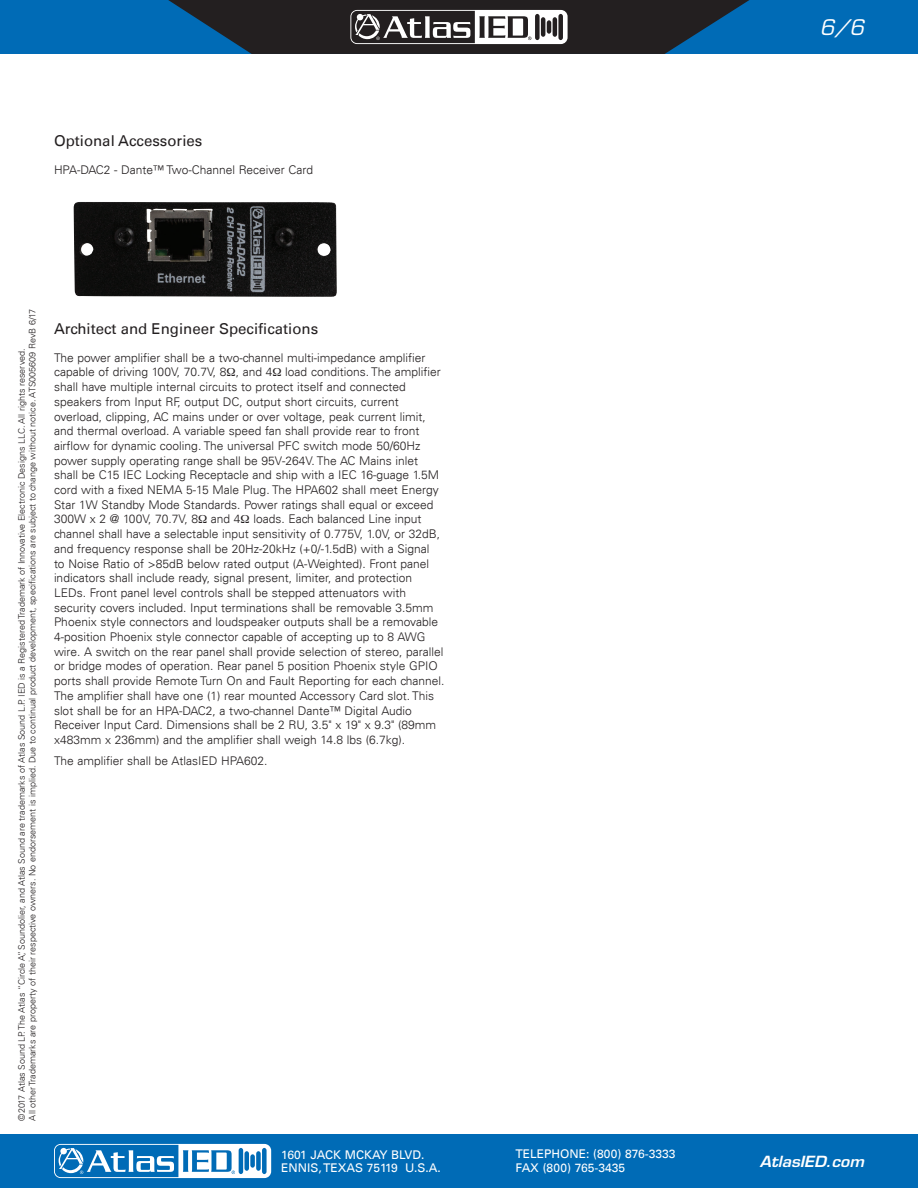
<style>
.page{position:relative;width:918px;height:1188px;background:#fff}
.page>*{position:absolute;margin:0;border:0;box-sizing:border-box;transform-origin:0 0}
.t1{font:italic 21px "Eurostile LT Std";color:#fff}
.t2{font:15px "Univers LT";color:#231f20}
.t3{font:italic 600 15px "Eurostile LT Std";color:#fff;scale:1.05 1}
.t4{font:300 12px/14.7px "Univers LT";color:#231f20}
.t5{font:12px/13.5px "Univers LT";color:#fff}
.t6{font:300 9px/10.8px "Univers LT";color:#231f20}
</style>
<div class="page">
<div style="left:0;top:0;width:918px;height:54px;background:#006bb6"></div>
<div style="left:0;top:1134px;width:918px;height:54px;background:#006bb6"></div>
<svg style="left:168px;top:0;width:582px;height:54px;background:#35424d"></svg>
<svg style="left:54px;top:1144px;width:217px;height:34px"></svg>
<img style="left:74px;top:202px;width:263px;height:95px">
<p class="t2" style="left:54px;top:132px;width:150px">Optional Accessories</p>
<p class="t4" style="left:54px;top:162px;width:261px">HPA-DAC2 - Dante™ Two-Channel Receiver Card</p>
<p class="t6" style="left:16px;top:1120px;width:813px;rotate:-90deg">©2017 Atlas Sound LP. The Atlas “Circle A”, Soundolier, and Atlas Sound are trademarks of Atlas Sound L.P. IED is a Registered Trademark of Innovative Electronic Designs LLC. All rights reserved.<br>All other Trademarks are property of their respective owners. No endorsement is implied. Due to continual product development, specifications are subject to change without notice. ATS005609 RevB 6/17</p>
<p class="t2" style="left:54px;top:319px;width:266px">Architect and Engineer Specifications</p>
<p class="t4" style="left:54px;top:350px;width:392px">The power amplifier shall be a two-channel multi-impedance amplifier capable of driving 100V, 70.7V, 8 , and 4 load conditions. The amplifier shall have multiple internal circuits to protect itself and connected speakers from Input RF, output DC, output short circuits, current overload, clipping, AC mains under or over voltage, peak current limit, and thermal overload. A variable speed fan shall provide rear to front airflow for dynamic cooling. The universal PFC switch mode 50/60Hz power supply operating range shall be 95V-264V. The AC Mains inlet shall be C15 IEC Locking Receptacle and ship with a IEC 16-guage 1.5M cord with a fixed NEMA 5-15 Male Plug. The HPA602 shall meet Energy Star 1W Standby Mode Standards. Power ratings shall equal or exceed 300W x 2 @ 100V, 70.7V, 8 and 4 loads. Each balanced Line input channel shall have a selectable input sensitivity of 0.775V, 1.0V, or 32dB, and frequency response shall be 20Hz-20kHz (+0/-1.5dB) with a Signal<br>to Noise Ratio of &gt;85dB below rated output (A-Weighted). Front panel indicators shall include ready, signal present, limiter, and protection LEDs. Front panel level controls shall be stepped attenuators with security covers included. Input terminations shall be removable 3.5mm Phoenix style connectors and loudspeaker outputs shall be a removable 4-position Phoenix style connector capable of accepting up to 8 AWG wire. A switch on the rear panel shall provide selection of stereo, parallel or bridge modes of operation. Rear panel 5 position Phoenix style GPIO ports shall provide Remote Turn On and Fault Reporting for each channel.<br>The amplifier shall have one (1) rear mounted Accessory Card slot. This slot shall be for an HPA-DAC2, a two-channel Dante™ Digital Audio Receiver Input Card. Dimensions shall be 2 RU, 3.5" x 19" x 9.3" (89mm x483mm x 236mm) and the amplifier shall weigh 14.8 lbs (6.7kg).</p>
<p class="t4" style="left:54px;top:754px;width:215px">The amplifier shall be AtlasIED HPA602.</p>
<p class="t5" style="left:281px;top:1148px;width:161px">1601 JACK MCKAY BLVD.<br>ENNIS, TEXAS 75119 U.S.A.</p>
<p class="t5" style="left:515px;top:1147px;width:162px">TELEPHONE: (800) 876-3333<br>FAX (800) 765-3435</p>
<h1 class="t1" style="left:820px;top:15px;width:46px">6/6</h1>
<p class="t3" style="left:760px;top:1152px;width:101px">AtlasIED.com</p>
</div>
